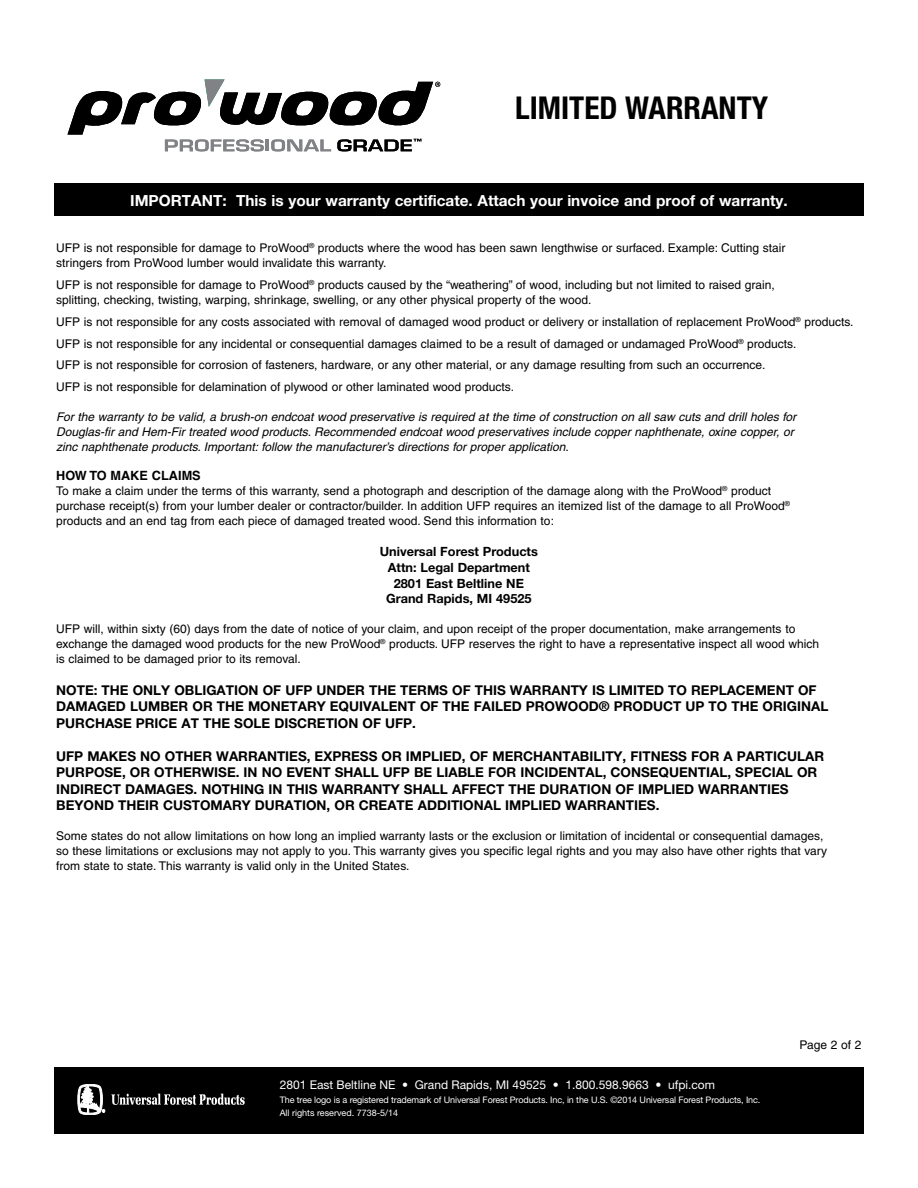
<style>
.page{position:relative;width:918px;height:1188px;background:#fff}
.page>*{position:absolute;margin:0;border:0;box-sizing:border-box;transform-origin:0 0}
.t1{font:700 condensed 31.5px "Helvetica Neue";color:#000}
.t2{font:700 15.3px "Helvetica Neue";color:#fff}
.t3{font:700 13.5px/16.5px "Helvetica Neue";color:#000}
.t4{font:700 12.75px "Helvetica Neue";color:#000}
.Headline{font:700 12.75px "Helvetica";color:#000}
.t5{font:12px/15px "Helvetica";color:#000}
.t6{font:italic 12px/15px "Helvetica";color:#000}
.t7{font:12px "Helvetica Neue";color:#fff}
.t8{font:9px/13.5px "Helvetica Neue";letter-spacing:-.01em;color:#fff}
.s1{font-style:normal}
</style>
<div class="page">
<svg style="left:68px;top:79px;width:372px;height:72px"></svg>
<div style="left:54px;top:183px;width:810px;height:33px;background:#000"></div>
<div style="left:54px;top:1067px;width:810px;height:67px;background:#000"></div>
<svg style="left:111px;top:1094px;width:134px;height:11px"></svg>
<svg style="left:78px;top:1084px;width:27px;height:31px"></svg>
<p class="t1" style="left:515px;top:89px;width:255px">LIMITED WARRANTY</p>
<p class="t2" style="left:130px;top:191px;width:659px">IMPORTANT: This is your warranty certificate. Attach your invoice and proof of warranty.</p>
<p class="t5" style="left:56px;top:241px;width:731px">UFP is not responsible for damage to ProWood<sup>®</sup> products where the wood has been sawn lengthwise or surfaced. Example: Cutting stair stringers from ProWood lumber would invalidate this warranty.</p>
<p class="t5" style="left:56px;top:277px;width:720px">UFP is not responsible for damage to ProWood<sup>®</sup> products caused by the “weathering” of wood, including but not limited to raised grain, splitting, checking, twisting, warping, shrinkage, swelling, or any other physical property of the wood.</p>
<p class="t5" style="left:56px;top:314px;width:799px">UFP is not responsible for any costs associated with removal of damaged wood product or delivery or installation of replacement ProWood<sup>®</sup> products.</p>
<p class="t5" style="left:56px;top:336px;width:742px">UFP is not responsible for any incidental or consequential damages claimed to be a result of damaged or undamaged ProWood<sup>®</sup> products.</p>
<p class="t5" style="left:56px;top:358px;width:711px">UFP is not responsible for corrosion of fasteners, hardware, or any other material, or any damage resulting from such an occurrence.</p>
<p class="t5" style="left:56px;top:379px;width:459px">UFP is not responsible for delamination of plywood or other laminated wood products.</p>
<p class="t6" style="left:56px;top:409px;width:742px">For the warranty to be valid, a brush-on endcoat wood preservative is required at the time of construction on all saw cuts and drill holes for<br>Douglas-fir and Hem-Fir treated wood products. Recommended endcoat wood preservatives include copper naphthenate, oxine copper, or zinc naphthenate products. Important: follow the manufacturer’s directions for proper application<span class="s1">.</span></p>
<p class="Headline" style="left:56px;top:468px;width:146px">HOW TO MAKE CLAIMS</p>
<p class="t5" style="left:56px;top:484px;width:735px">To make a claim under the terms of this warranty, send a photograph and description of the damage along with the ProWood<sup>®</sup> product purchase receipt(s) from your lumber dealer or contractor/builder. In addition UFP requires an itemized list of the damage to all ProWood<sup>® </sup>products and an end tag from each piece of damaged treated wood. Send this information to:</p>
<p class="t4" style="left:380px;top:544px;width:160px">Universal Forest Products</p>
<p class="t4" style="left:388px;top:559px;width:144px">Attn: Legal Department</p>
<p class="t4" style="left:394px;top:575px;width:132px">2801 East Beltline NE</p>
<p class="t4" style="left:386px;top:591px;width:147px">Grand Rapids, MI 49525</p>
<p class="t5" style="left:56px;top:622px;width:764px">UFP will, within sixty (60) days from the date of notice of your claim, and upon receipt of the proper documentation, make arrangements to exchange the damaged wood products for the new ProWood<sup>®</sup> products. UFP reserves the right to have a representative inspect all wood which is claimed to be damaged prior to its removal.</p>
<p class="t3" style="left:56px;top:682px;width:774px">NOTE: THE ONLY OBLIGATION OF UFP UNDER THE TERMS OF THIS WARRANTY IS LIMITED TO REPLACEMENT OF<br>DAMAGED LUMBER OR THE MONETARY EQUIVALENT OF THE FAILED PROWOOD® PRODUCT UP TO THE ORIGINAL<br>PURCHASE PRICE AT THE SOLE DISCRETION OF UFP.</p>
<p class="t3" style="left:56px;top:748px;width:769px">UFP MAKES NO OTHER WARRANTIES, EXPRESS OR IMPLIED, OF MERCHANTABILITY, FITNESS FOR A PARTICULAR PURPOSE, OR OTHERWISE. IN NO EVENT SHALL UFP BE LIABLE FOR INCIDENTAL, CONSEQUENTIAL, SPECIAL OR INDIRECT DAMAGES. NOTHING IN THIS WARRANTY SHALL AFFECT THE DURATION OF IMPLIED WARRANTIES BEYOND THEIR CUSTOMARY DURATION, OR CREATE ADDITIONAL IMPLIED WARRANTIES.</p>
<p class="t5" style="left:56px;top:829px;width:772px">Some states do not allow limitations on how long an implied warranty lasts or the exclusion or limitation of incidental or consequential damages, so these limitations or exclusions may not apply to you. This warranty gives you specific legal rights and you may also have other rights that vary from state to state. This warranty is valid only in the United States.</p>
<p class="t7" style="left:280px;top:1078px;width:437px">2801 East Beltline NE • Grand Rapids, MI 49525 • 1.800.598.9663 • ufpi.com</p>
<p class="t8" style="left:280px;top:1093px;width:482px">The tree logo is a registered trademark of Universal Forest Products. Inc, in the U.S. ©2014 Universal Forest Products, Inc.<br>All rights reserved. 7738-5/14</p>
<p class="t5" style="left:800px;top:1037px;width:63px">Page 2 of 2</p>
</div>
